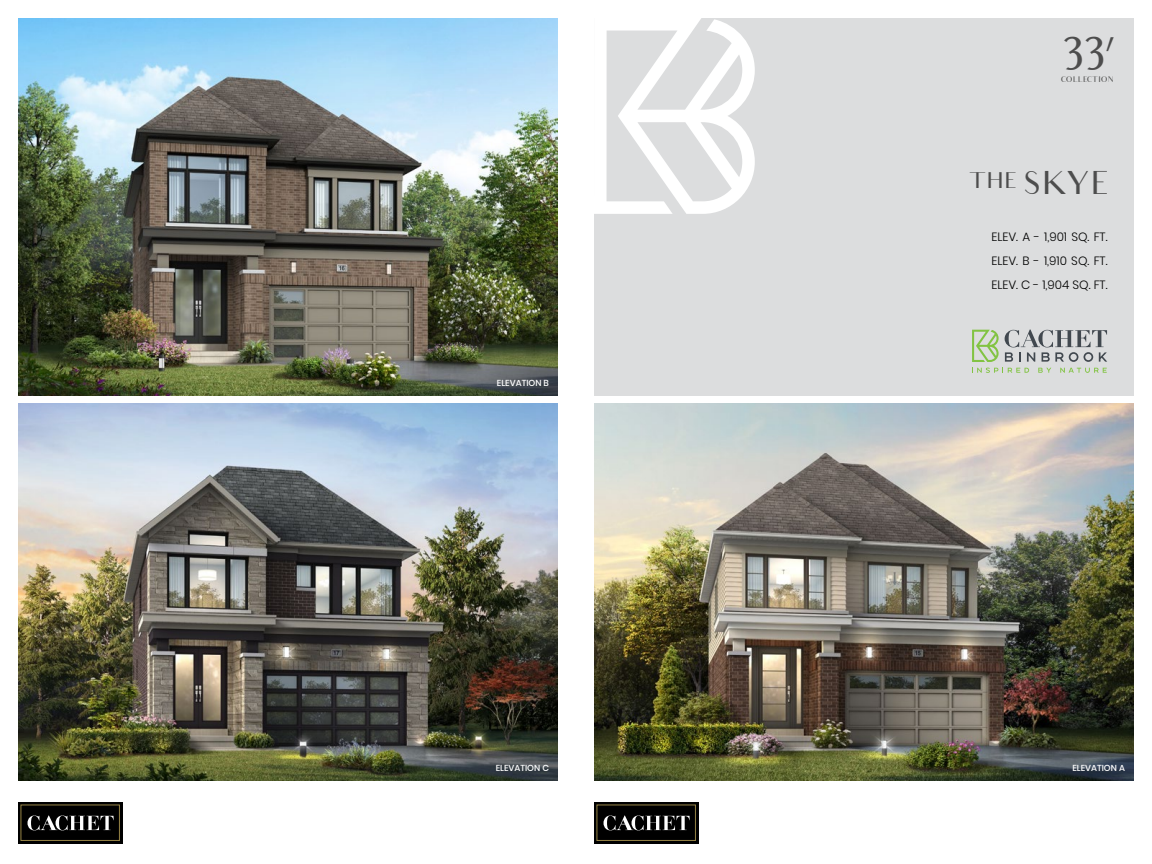
<style>
.page{position:relative;width:1152px;height:864px;background:#fff}
.page>*{position:absolute;margin:0;border:0;box-sizing:border-box;transform-origin:0 0}
.t1{font:46.3px "Audrey";color:#4d4d4d}
.t2{font:32px "Audrey";color:#4d4d4d}
.t3{font:300 12px/24px "Poppins";color:#000;text-align:justify}
.t4{font:500 8.7px "Poppins";color:#fff}
.t5{font:7.9px "Audrey";color:#4d4d4d}
</style>
<div class="page">
<div style="left:594px;top:18px;width:540px;height:377px;background:#dcddde"></div>
<img style="left:594px;top:403px;width:540px;height:377px">
<svg style="left:594px;top:18px;width:161px;height:196px"></svg>
<img style="left:18px;top:18px;width:540px;height:377px">
<img style="left:18px;top:403px;width:540px;height:377px">
<svg style="left:972px;top:330px;width:27px;height:32px"></svg>
<svg style="left:972px;top:368px;width:57px;height:5px"></svg>
<svg style="left:1038px;top:368px;width:13px;height:5px"></svg>
<svg style="left:1060px;top:368px;width:47px;height:5px"></svg>
<svg style="left:1005px;top:330px;width:102px;height:32px"></svg>
<div style="left:594px;top:802px;width:104px;height:41px;background:#000"></div>
<div style="left:597px;top:805px;width:99px;height:36px;border:1px solid #968446"></div>
<svg style="left:604px;top:815px;width:86px;height:15px"></svg>
<div style="left:18px;top:802px;width:104px;height:41px;background:#000"></div>
<div style="left:21px;top:805px;width:99px;height:36px;border:1px solid #968446"></div>
<svg style="left:28px;top:815px;width:86px;height:15px"></svg>
<h1 class="t1" style="left:1058px;top:27px;width:54px">33</h1>
<p class="t5" style="left:1061px;top:75px;width:55px">COLLECTION</p>
<h1 class="t1" style="left:1102px;top:27px;width:12px">’</h1>
<h2 class="t2" style="left:968px;top:164px;width:142px"><sup>THE</sup> SKYE</h2>
<p class="t4" style="left:497px;top:378px;width:54px">ELEVATION B</p>
<p class="t3" style="left:991px;top:225px;width:118px">ELEV. A - 1,901 SQ. FT.<br>ELEV. B - 1,910 SQ. FT.<br>ELEV. C - 1,904 SQ. FT.</p>
<p class="t4" style="left:496px;top:763px;width:55px">ELEVATION C</p>
<p class="t4" style="left:1072px;top:763px;width:54px">ELEVATION A</p>
</div>
